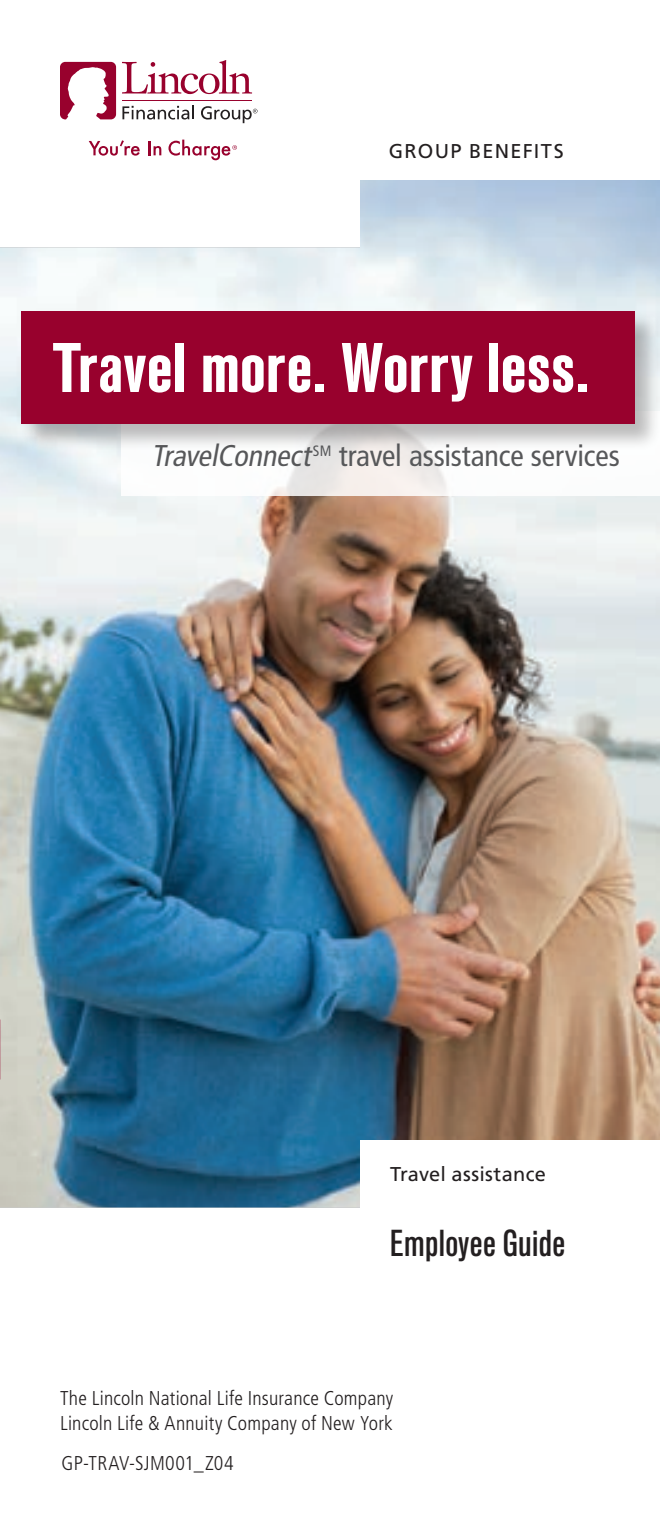
<style>
.page{position:relative;width:660px;height:1530px;background:#fff}
.page>*{position:absolute;margin:0;border:0;box-sizing:border-box;transform-origin:0 0}
.t1{font:700 condensed 70px "Standard CT";color:#fff}
.t2{font:500 condensed 37.5px "Standard CT";letter-spacing:.01em;color:#231f20}
.t3{font:condensed 30px "Frutiger LT Std";letter-spacing:-.005em;color:#57585a}
.t4{font:300 condensed 20px/25px "Frutiger LT Std";letter-spacing:.01em;color:#231f20}
.t5{font:20px "Frutiger LT Std";letter-spacing:.025em;color:#231f20}
.t6{font:20px "Frutiger LT Std";letter-spacing:.065em;color:#231f20}
.s1{font-style:italic}
</style>
<div class="page">
<img style="left:0;top:180px;width:660px;height:1028px">
<svg style="left:122px;top:105px;width:72px;height:15px"></svg>
<svg style="left:60px;top:62px;width:56px;height:57px"></svg>
<svg style="left:122px;top:60px;width:130px;height:34px"></svg>
<hr style="left:122px;top:100px;width:130px;height:1px;background:#98012d">
<svg style="left:89px;top:140px;width:51px;height:16px"></svg>
<svg style="left:148px;top:141px;width:13px;height:14px"></svg>
<svg style="left:201px;top:106px;width:57px;height:17px"></svg>
<svg style="left:169px;top:140px;width:68px;height:20px"></svg>
<svg style="left:121px;top:450px;width:539px;height:46px"></svg>
<div style="left:20px;top:310px;width:640px;height:140px;background:#231f20;opacity:.3"></div>
<div style="left:22px;top:311px;width:613px;height:113px;background:#98012d"></div>
<p class="t6" style="left:389px;top:139px;width:176px">GROUP BENEFITS</p>
<h1 class="t1" style="left:52px;top:329px;width:540px">Travel more. Worry less.</h1>
<h3 class="t3" style="left:151px;top:438px;width:470px"><span class="s1">TravelConnect</span><sup>SM</sup> travel assistance services</h3>
<p class="t5" style="left:390px;top:1162px;width:157px">Travel assistance</p>
<h2 class="t2" style="left:390px;top:1221px;width:177px">Employee Guide</h2>
<p class="t4" style="left:60px;top:1386px;width:335px">The Lincoln National Life Insurance Company<br>Lincoln Life &amp; Annuity Company of New York</p>
<p class="t4" style="left:62px;top:1451px;width:173px">GP-TRAV-SJM001_Z04</p>
</div>
